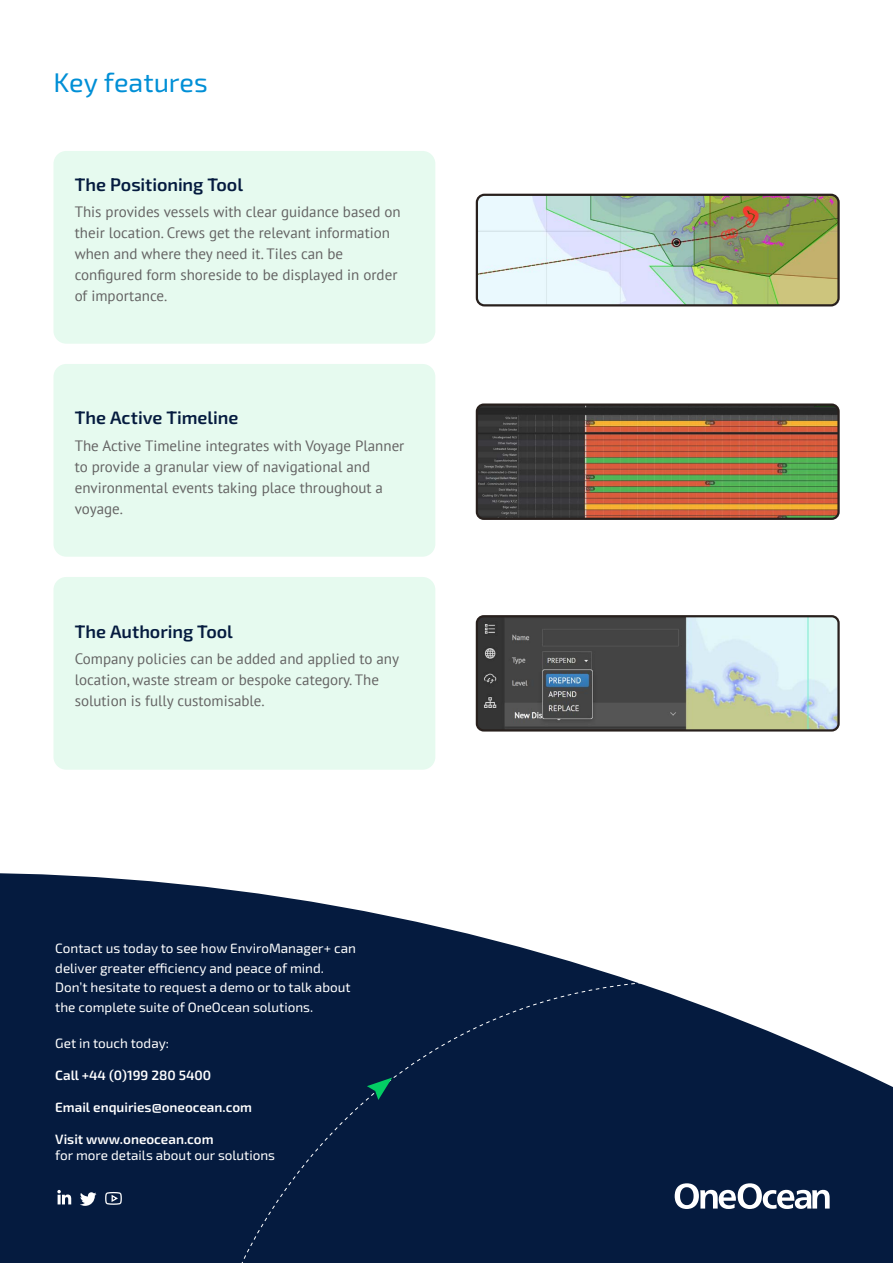
<style>
.page{position:relative;width:893px;height:1263px;background:#fff}
.page>*{position:absolute;margin:0;border:0;box-sizing:border-box;transform-origin:0 0}
.t1{font:27px "Exo 2";color:#008fd6}
.t2{font:600 18px "Exo 2";color:#051b3f}
.t3{font:15px/21px "PT Sans";color:#646363}
.t4{font:13.5px/19.5px "Exo 2";color:#fff}
.t5{font:600 13.5px "Exo 2";color:#fff}
</style>
<div class="page">
<div style="left:53px;top:151px;width:382px;height:193px;background:#e6faef;border-radius:13px"></div>
<div style="left:53px;top:364px;width:382px;height:193px;background:#e6faef;border-radius:13px"></div>
<div style="left:53px;top:577px;width:382px;height:193px;background:#e6faef;border-radius:13px"></div>
<svg style="left:0;top:873px;width:893px;height:390px;fill:#051b3f"></svg>
<svg style="left:234px;top:899px;width:609px;height:364px"></svg>
<svg style="left:367px;top:1077px;width:25px;height:23px"></svg>
<svg style="left:57px;top:1190px;width:14px;height:14px"></svg>
<svg style="left:80px;top:1192px;width:17px;height:14px"></svg>
<svg style="left:104px;top:1191px;width:19px;height:14px"></svg>
<img style="left:477px;top:406px;width:360px;height:113px">
<div style="left:476px;top:403px;width:364px;height:117px;border:2px solid #28201d;border-radius:7px"></div>
<img style="left:477px;top:618px;width:361px;height:112px">
<div style="left:476px;top:615px;width:364px;height:116px;border:2px solid #28201d;border-radius:7px"></div>
<img style="left:477px;top:195px;width:360px;height:110px">
<div style="left:476px;top:194px;width:364px;height:112px;border:2px solid #28201d;border-radius:8px"></div>
<h1 class="t1" style="left:54px;top:63px;width:156px">Key features</h1>
<p class="t2" style="left:75px;top:172px;width:170px">The Positioning Tool</p>
<p class="t3" style="left:75px;top:200px;width:327px">This provides vessels with clear guidance based on their location. Crews get the relevant information when and where they need it. Tiles can be configured form shoreside to be displayed in order of importance.</p>
<p class="t2" style="left:75px;top:405px;width:165px">The Active Timeline</p>
<p class="t3" style="left:75px;top:435px;width:331px">The Active Timeline integrates with Voyage Planner to provide a granular view of navigational and environmental events taking place throughout a voyage.</p>
<p class="t2" style="left:75px;top:619px;width:160px">The Authoring Tool</p>
<p class="t3" style="left:75px;top:647px;width:326px">Company policies can be added and applied to any location, waste stream or bespoke category. The solution is fully customisable.</p>
<p class="t4" style="left:55px;top:938px;width:302px">Contact us today to see how EnviroManager+ can deliver greater efficiency and peace of mind.<br>Don’t hesitate to request a demo or to talk about the complete suite of OneOcean solutions.</p>
<p class="t4" style="left:55px;top:1033px;width:115px">Get in touch today:</p>
<p class="t5" style="left:55px;top:1065px;width:157px">Call +44 (0)199 280 5400</p>
<p class="t5" style="left:55px;top:1098px;width:198px">Email enquiries@oneocean.com</p>
<p class="t5" style="left:55px;top:1130px;width:160px">Visit www.oneocean.com</p>
<p class="t4" style="left:55px;top:1145px;width:221px">for more details about our solutions</p>
</div>
